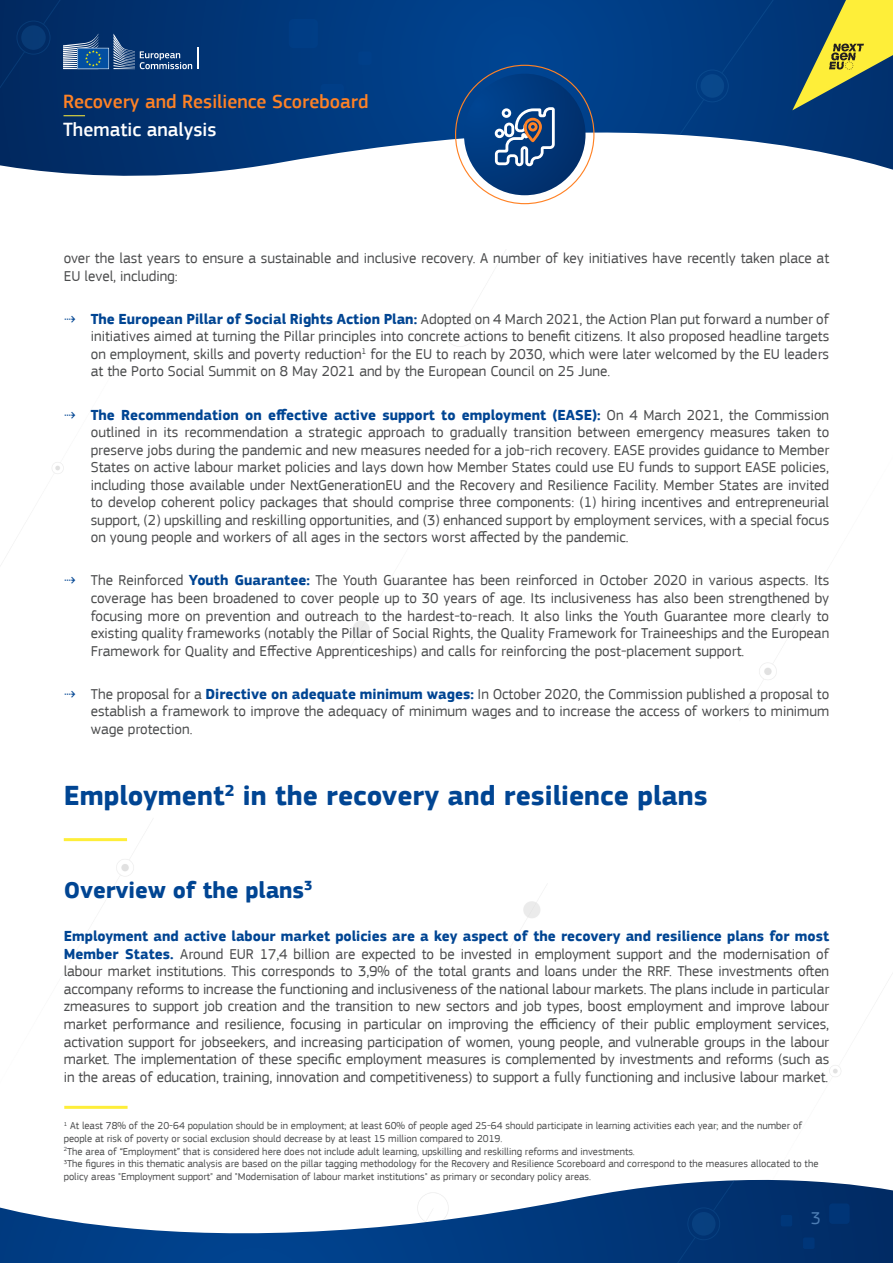
<style>
.page{position:relative;width:893px;height:1263px;background:#fff}
.page>*{position:absolute;margin:0;border:0;box-sizing:border-box;transform-origin:0 0}
.Title__simple{font:700 28.5px "EC Square Sans Pro";color:#004593}
.body_text{font:700 24px "EC Square Sans Pro";letter-spacing:-.005em;color:#004593}
.t1{font:500 19.8px "EC Square Sans Pro";color:#ff8225}
.t2{font:500 19.8px "EC Square Sans Pro";color:#fff}
.t3{font:18px "EC Square Sans Pro";color:#4d7db4}
.body_text-2{font:15px/17.5px "EC Square Sans Pro";color:#4b4c4d;text-align:justify}
.t4{font:10.5px/12.6px "EC Square Sans Pro";color:#4b4c4d}
.s1{color:#004593}
.s2{font-weight:700;color:#004593}
</style>
<div class="page">
<hr style="left:64px;top:838px;width:63px;height:3px;background:#feee39">
<hr style="left:64px;top:1106px;width:64px;height:3px;background:#feee39">
<svg style="left:0;top:0;width:893px;height:199px"></svg>
<svg style="left:654px;top:99px;width:51px;height:73px"></svg>
<div style="left:701px;top:74px;width:23px;height:24px;background:#09488b;border-radius:50%"></div>
<div style="left:696px;top:70px;width:33px;height:32px;border:1px solid #175d9e;border-radius:50%"></div>
<svg style="left:721px;top:0;width:172px;height:110px;background:#436565"></svg>
<svg style="left:43px;top:0;width:31px;height:25px"></svg>
<div style="left:0;top:51px;width:26px;height:76px;background:#012960"></div>
<div style="left:21px;top:25px;width:25px;height:25px;background:#083a76;border-radius:50%"></div>
<div style="left:17px;top:21px;width:33px;height:34px;border:1px solid #175d9e;border-radius:50%"></div>
<div style="left:464px;top:74px;width:121px;height:121px;background:linear-gradient(to right,#00418b,#012f6b);border-radius:50%"></div>
<div style="left:289px;top:19px;width:29px;height:29px;background:#003d85;border-radius:5px"></div>
<div style="left:320px;top:84px;width:24px;height:23px;background:#003e87;border-radius:4px"></div>
<div style="left:358px;top:52px;width:13px;height:13px;background:#003f89;border-radius:2px"></div>
<hr style="left:197px;top:48px;width:2px;height:21px;background:#fff">
<svg style="left:63px;top:34px;width:129px;height:35px;background:#2e588b"></svg>
<svg style="left:64px;top:115px;width:21px;height:1px"></svg>
<svg style="left:493px;top:106px;width:63px;height:62px"></svg>
<svg style="left:0;top:1179px;width:893px;height:84px"></svg>
<svg style="left:712px;top:1179px;width:31px;height:33px"></svg>
<svg style="left:646px;top:1236px;width:50px;height:27px"></svg>
<div style="left:692px;top:1212px;width:23px;height:23px;background:#08407f;border-radius:50%"></div>
<div style="left:687px;top:1207px;width:33px;height:33px;border:1px solid #175d9e;border-radius:50%"></div>
<div style="left:829px;top:1203px;width:21px;height:21px;background:#003577;border-radius:3px"></div>
<div style="left:803px;top:1237px;width:11px;height:12px;background:#003679;border-radius:2px"></div>
<div style="left:781px;top:1215px;width:11px;height:11px;background:#003779;border-radius:2px"></div>
<h3 class="t1" style="left:63px;top:90px;width:307px">Recovery and Resilience Scoreboard</h3>
<h3 class="t2" style="left:63px;top:118px;width:155px">Thematic analysis</h3>
<p class="body_text-2" style="left:64px;top:250px;width:767px">over the last years to ensure a sustainable and inclusive recovery. A number of key initiatives have recently taken place at<br>EU level, including:</p>
<p class="body_text-2" style="left:91px;top:310px;width:740px;text-indent:-27px"><span class="s1">⇢</span> <span class="s2">The European Pillar of Social Rights Action Plan:</span> Adopted on 4 March 2021, the Action Plan put forward a number of initiatives aimed at turning the Pillar principles into concrete actions to benefit citizens. It also proposed headline targets on employment, skills and poverty reduction<sup>1</sup> for the EU to reach by 2030, which were later welcomed by the EU leaders at the Porto Social Summit on 8 May 2021 and by the European Council on 25 June.</p>
<p class="body_text-2" style="left:91px;top:406px;width:740px;text-indent:-27px"><span class="s1">⇢</span> <span class="s2">The Recommendation on effective active support to employment (EASE):</span> On 4 March 2021, the Commission outlined in its recommendation a strategic approach to gradually transition between emergency measures taken to preserve jobs during the pandemic and new measures needed for a job-rich recovery. EASE provides guidance to Member States on active labour market policies and lays down how Member States could use EU funds to support EASE policies, including those available under NextGenerationEU and the Recovery and Resilience Facility. Member States are invited to develop coherent policy packages that should comprise three components: (1) hiring incentives and entrepreneurial support, (2) upskilling and reskilling opportunities, and (3) enhanced support by employment services, with a special focus on young people and workers of all ages in the sectors worst affected by the pandemic.</p>
<p class="body_text-2" style="left:91px;top:572px;width:740px;text-indent:-27px"><span class="s1">⇢</span> The Reinforced <span class="s2">Youth Guarantee:</span> The Youth Guarantee has been reinforced in October 2020 in various aspects. Its coverage has been broadened to cover people up to 30 years of age. Its inclusiveness has also been strengthened by focusing more on prevention and outreach to the hardest-to-reach. It also links the Youth Guarantee more clearly to existing quality frameworks (notably the Pillar of Social Rights, the Quality Framework for Traineeships and the European Framework for Quality and Effective Apprenticeships) and calls for reinforcing the post-placement support.</p>
<p class="body_text-2" style="left:91px;top:685px;width:740px;text-indent:-27px"><span class="s1">⇢</span> The proposal for a <span class="s2">Directive on adequate minimum wages:</span> In October 2020, the Commission published a proposal to establish a framework to improve the adequacy of minimum wages and to increase the access of workers to minimum wage protection.</p>
<p class="Title__simple" style="left:64px;top:779px;width:645px">Employment<sup>2</sup> in the recovery and resilience plans</p>
<p class="body_text" style="left:64px;top:876px;width:250px">Overview of the plans<sup>3</sup></p>
<p class="body_text-2" style="left:64px;top:927px;width:767px"><span class="s2">Employment and active labour market policies are a key aspect of the recovery and resilience plans for most Member States.</span> Around EUR 17,4 billion are expected to be invested in employment support and the modernisation of labour market institutions. This corresponds to 3,9% of the total grants and loans under the RRF. These investments often accompany reforms to increase the functioning and inclusiveness of the national labour markets. The plans include in particular zmeasures to support job creation and the transition to new sectors and job types, boost employment and improve labour market performance and resilience, focusing in particular on improving the efficiency of their public employment services, activation support for jobseekers, and increasing participation of women, young people, and vulnerable groups in the labour market. The implementation of these specific employment measures is complemented by investments and reforms (such as in the areas of education, training, innovation and competitiveness) to support a fully functioning and inclusive labour market.</p>
<p class="t4" style="left:64px;top:1120px;width:740px"><sup>1</sup> At least 78% of the 20-64 population should be in employment; at least 60% of people aged 25-64 should participate in learning activities each year; and the number of people at risk of poverty or social exclusion should decrease by at least 15 million compared to 2019.</p>
<p class="t4" style="left:64px;top:1145px;width:573px"><sup>2</sup>The area of “Employment” that is considered here does not include adult learning, upskilling and reskilling reforms and investments.</p>
<p class="t4" style="left:64px;top:1157px;width:756px"><sup>3</sup>The figures in this thematic analysis are based on the pillar tagging methodology for the Recovery and Resilience Scoreboard and correspond to the measures allocated to the policy areas "Employment support" and "Modernisation of labour market institutions" as primary or secondary policy areas.</p>
<p class="t3" style="left:811px;top:1207px;width:12px">3</p>
</div>
